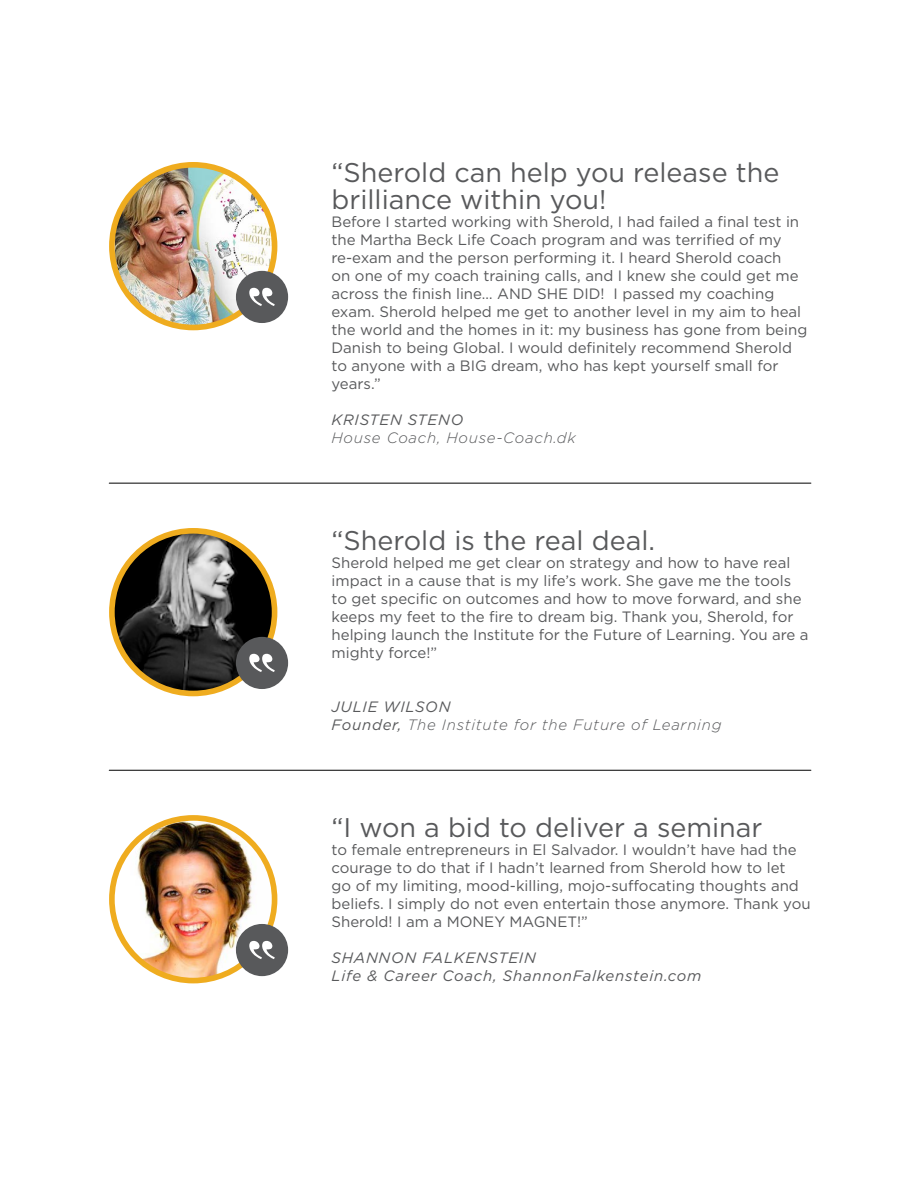
<style>
.page{position:relative;width:918px;height:1188px;background:#fff}
.page>*{position:absolute;margin:0;border:0;box-sizing:border-box;transform-origin:0 0}
.t1{font:27px/27px "Gotham";color:#58595b}
.t2{font:15px/18px "Gotham";color:#58595b}
.t3{font:italic 300 15px/18px "Gotham";letter-spacing:.05em;color:#58595b}
.t4{font:italic 15px/18px "Gotham";letter-spacing:.05em;color:#58595b}
.s1{font-weight:400}
</style>
<div class="page">
<img style="left:112px;top:531px;width:163px;height:162px;border-radius:81px">
<div style="left:109px;top:528px;width:168px;height:168px;border:6px solid #efac1f;border-radius:50%"></div>
<div style="left:236px;top:637px;width:52px;height:52px;background:#58595b;border-radius:50%"></div>
<svg style="left:249px;top:654px;width:26px;height:18px"></svg>
<hr style="left:109px;top:483px;width:702px;height:1px;background:#000">
<img style="left:115px;top:167px;width:160px;height:160px">
<div style="left:109px;top:162px;width:168px;height:168px;border:6px solid #efac1f;border-radius:50%"></div>
<div style="left:236px;top:271px;width:52px;height:52px;background:#58595b;border-radius:50%"></div>
<svg style="left:249px;top:288px;width:26px;height:18px"></svg>
<img style="left:112px;top:818px;width:163px;height:163px;border-radius:81px">
<div style="left:109px;top:815px;width:168px;height:168px;border:6px solid #efac1f;border-radius:50%"></div>
<div style="left:236px;top:924px;width:52px;height:52px;background:#58595b;border-radius:50%"></div>
<svg style="left:249px;top:941px;width:26px;height:18px"></svg>
<hr style="left:109px;top:770px;width:702px;height:1px;background:#000">
<h1 class="t1" style="left:332px;top:158px;width:449px">“Sherold can help you release the brilliance within you!</h1>
<p class="t2" style="left:332px;top:212px;width:477px">Before I started working with Sherold, I had failed a final test in the Martha Beck Life Coach program and was terrified of my re-exam and the person performing it. I heard Sherold coach<br>on one of my coach training calls, and I knew she could get me across the finish line… AND SHE DID! I passed my coaching exam. Sherold helped me get to another level in my aim to heal the world and the homes in it: my business has gone from being Danish to being Global. I would definitely recommend Sherold to anyone with a BIG dream, who has kept yourself small for years.”</p>
<p class="t4" style="left:332px;top:410px;width:133px">KRISTEN STENO</p>
<p class="t3" style="left:332px;top:428px;width:246px">House Coach, House-Coach.dk</p>
<h1 class="t1" style="left:332px;top:526px;width:325px">“Sherold is the real deal.</h1>
<p class="t2" style="left:332px;top:553px;width:479px">Sherold helped me get clear on strategy and how to have real impact in a cause that is my life’s work. She gave me the tools to get specific on outcomes and how to move forward, and she keeps my feet to the fire to dream big. Thank you, Sherold, for helping launch the Institute for the Future of Learning. You are a mighty force!”</p>
<p class="t3" style="left:332px;top:697px;width:391px"><span class="s1">JULIE WILSON<br>Founder,</span> The Institute for the Future of Learning</p>
<h1 class="t1" style="left:332px;top:813px;width:432px">“I won a bid to deliver a seminar</h1>
<p class="t2" style="left:332px;top:840px;width:481px">to female entrepreneurs in El Salvador. I wouldn’t have had the courage to do that if I hadn’t learned from Sherold how to let<br>go of my limiting, mood-killing, mojo-suffocating thoughts and beliefs. I simply do not even entertain those anymore. Thank you Sherold! I am a MONEY MAGNET!”</p>
<p class="t4" style="left:332px;top:948px;width:371px">SHANNON FALKENSTEIN<br>Life &amp; Career Coach, ShannonFalkenstein.com</p>
</div>
